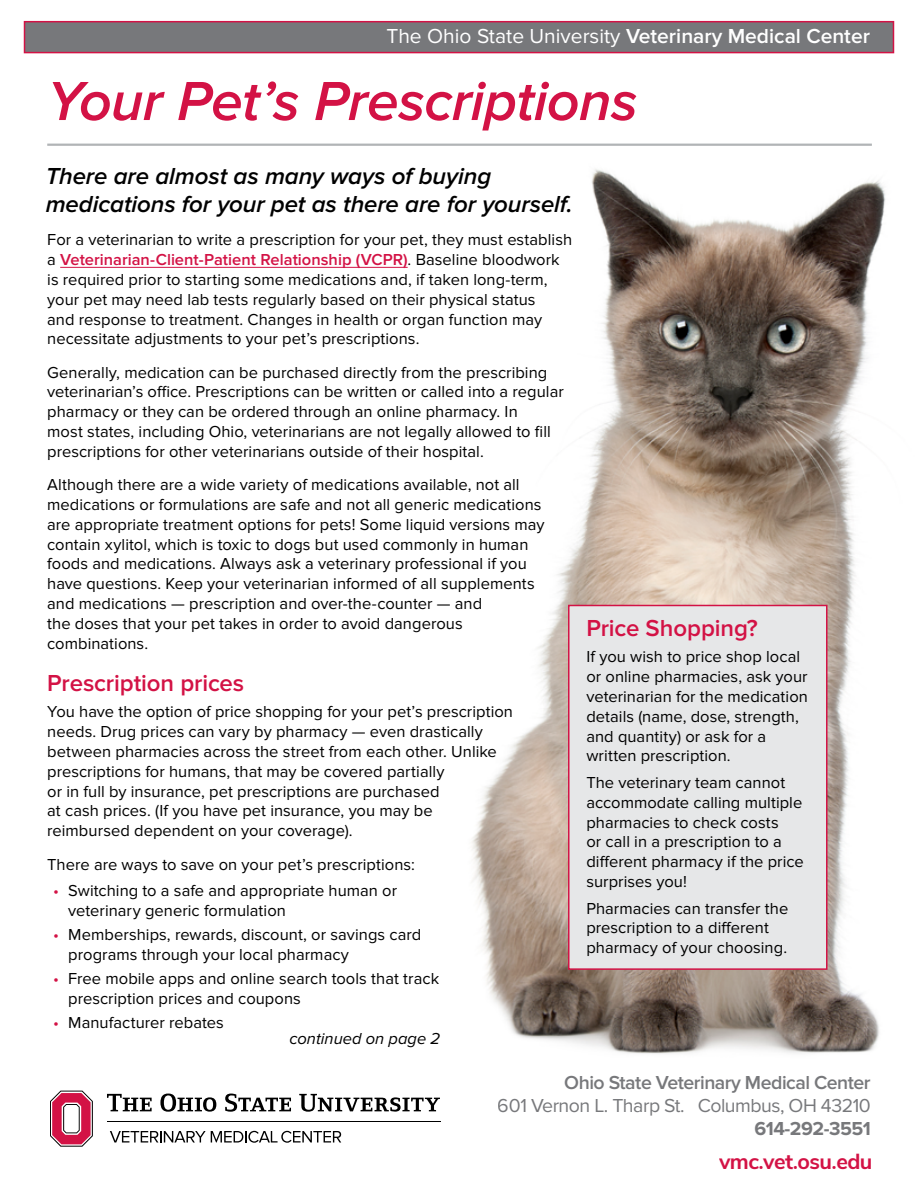
<style>
.page{position:relative;width:918px;height:1188px;background:#fff}
.page>*{position:absolute;margin:0;border:0;box-sizing:border-box;transform-origin:0 0}
.t1{font:italic 600 57px "Proxima Nova";letter-spacing:-.01em;color:#d31245}
.t2{font:italic 600 24px/28.8px "Proxima Nova";letter-spacing:-.005em;color:#000}
.t3{font:600 24px "Proxima Nova";letter-spacing:-.005em;color:#d31245}
.t4{font:700 21.75px "Buckeye Sans 2";letter-spacing:-.025em;color:#d31245}
.t5{font:600 21px "Proxima Nova";color:#fff}
.t6{font:19.5px "Proxima Nova";letter-spacing:-.025em;color:#77787b}
.t7{font:600 19.5px "Proxima Nova";letter-spacing:-.025em;color:#77787b}
.t8{font:700 19.5px "Proxima Nova";letter-spacing:-.025em;color:#77787b}
.t9{font:16.5px/19.8px "Proxima Nova";letter-spacing:.005em;color:#000}
.t10{font:italic 16.5px "Proxima Nova";color:#000}
.s1{font-weight:400}
.s2{font-weight:600;color:#d31245}
.s3{color:#d31245}
</style>
<div class="page">
<img style="left:380px;top:143px;width:506px;height:911px">
<svg style="left:110px;top:1131px;width:231px;height:12px"></svg>
<svg style="left:50px;top:1091px;width:43px;height:56px"></svg>
<hr style="left:107px;top:1121px;width:334px;height:1px;background:#000">
<svg style="left:107px;top:1094px;width:45px;height:17px"></svg>
<svg style="left:160px;top:1094px;width:56px;height:18px"></svg>
<svg style="left:225px;top:1094px;width:66px;height:18px"></svg>
<svg style="left:299px;top:1094px;width:141px;height:18px"></svg>
<div style="left:24px;top:21px;width:870px;height:32px;background:#77787b;border:2px solid #d31245"></div>
<hr style="left:47px;top:144px;width:825px;height:2px;background:#b1b4b6">
<div style="left:568px;top:605px;width:260px;height:365px;background:#e6e7e8;border:2px solid #d31245"></div>
<hr style="left:60px;top:267px;width:348px;height:1px;background:#d31245">
<p class="t5" style="left:386px;top:24px;width:485px"><span class="s1">The Ohio State University</span> Veterinary Medical Center</p>
<p class="t1" style="left:47px;top:69px;width:592px">Your Pet’s Prescriptions</p>
<p class="t2" style="left:46px;top:162px;width:528px">There are almost as many ways of buying medications for your pet as there are for yourself.</p>
<p class="t9" style="left:47px;top:230px;width:526px">For a veterinarian to write a prescription for your pet, they must establish a <span class="s2">Veterinarian-Client-Patient Relationship (VCPR)</span>. Baseline bloodwork is required prior to starting some medications and, if taken long-term, your pet may need lab tests regularly based on their physical status<br>and response to treatment. Changes in health or organ function may necessitate adjustments to your pet’s prescriptions.</p>
<p class="t9" style="left:47px;top:363px;width:518px">Generally, medication can be purchased directly from the prescribing veterinarian’s office. Prescriptions can be written or called into a regular pharmacy or they can be ordered through an online pharmacy. In<br>most states, including Ohio, veterinarians are not legally allowed to fill prescriptions for other veterinarians outside of their hospital.</p>
<p class="t9" style="left:47px;top:475px;width:499px">Although there are a wide variety of medications available, not all medications or formulations are safe and not all generic medications are appropriate treatment options for pets! Some liquid versions may contain xylitol, which is toxic to dogs but used commonly in human foods and medications. Always ask a veterinary professional if you have questions. Keep your veterinarian informed of all supplements and medications — prescription and over-the-counter — and<br>the doses that your pet takes in order to avoid dangerous combinations.</p>
<p class="t3" style="left:47px;top:669px;width:198px">Prescription prices</p>
<p class="t9" style="left:47px;top:702px;width:467px">You have the option of price shopping for your pet’s prescription needs. Drug prices can vary by pharmacy — even drastically between pharmacies across the street from each other. Unlike prescriptions for humans, that may be covered partially<br>or in full by insurance, pet prescriptions are purchased<br>at cash prices. (If you have pet insurance, you may be reimbursed dependent on your coverage).</p>
<p class="t9" style="left:47px;top:854px;width:369px">There are ways to save on your pet’s prescriptions:</p>
<p class="t9" style="left:68px;top:881px;width:330px;text-indent:-15px"><span class="s3">•</span> Switching to a safe and appropriate human or veterinary generic formulation</p>
<p class="t9" style="left:68px;top:925px;width:355px;text-indent:-15px"><span class="s3">•</span> Memberships, rewards, discount, or savings card programs through your local pharmacy</p>
<p class="t9" style="left:68px;top:969px;width:372px;text-indent:-15px"><span class="s3">•</span> Free mobile apps and online search tools that track prescription prices and coupons</p>
<p class="t9" style="left:53px;top:1013px;width:172px"><span class="s3">•</span> Manufacturer rebates</p>
<p class="t10" style="left:289px;top:1030px;width:152px">continued on page 2</p>
<p class="t3" style="left:586px;top:614px;width:173px">Price Shopping?</p>
<p class="t9" style="left:586px;top:647px;width:223px">If you wish to price shop local or online pharmacies, ask your veterinarian for the medication details (name, dose, strength, and quantity) or ask for a written prescription.</p>
<p class="t9" style="left:586px;top:773px;width:219px">The veterinary team cannot accommodate calling multiple pharmacies to check costs<br>or call in a prescription to a different pharmacy if the price surprises you!</p>
<p class="t9" style="left:586px;top:898px;width:203px">Pharmacies can transfer the prescription to a different pharmacy of your choosing.</p>
<p class="t7" style="left:564px;top:1071px;width:308px">Ohio State Veterinary Medical Center</p>
<p class="t6" style="left:498px;top:1094px;width:374px">601 Vernon L. Tharp St. Columbus, OH 43210</p>
<p class="t8" style="left:754px;top:1118px;width:118px">614-292-3551</p>
<h3 class="t4" style="left:719px;top:1148px;width:155px">vmc.vet.osu.edu</h3>
</div>
